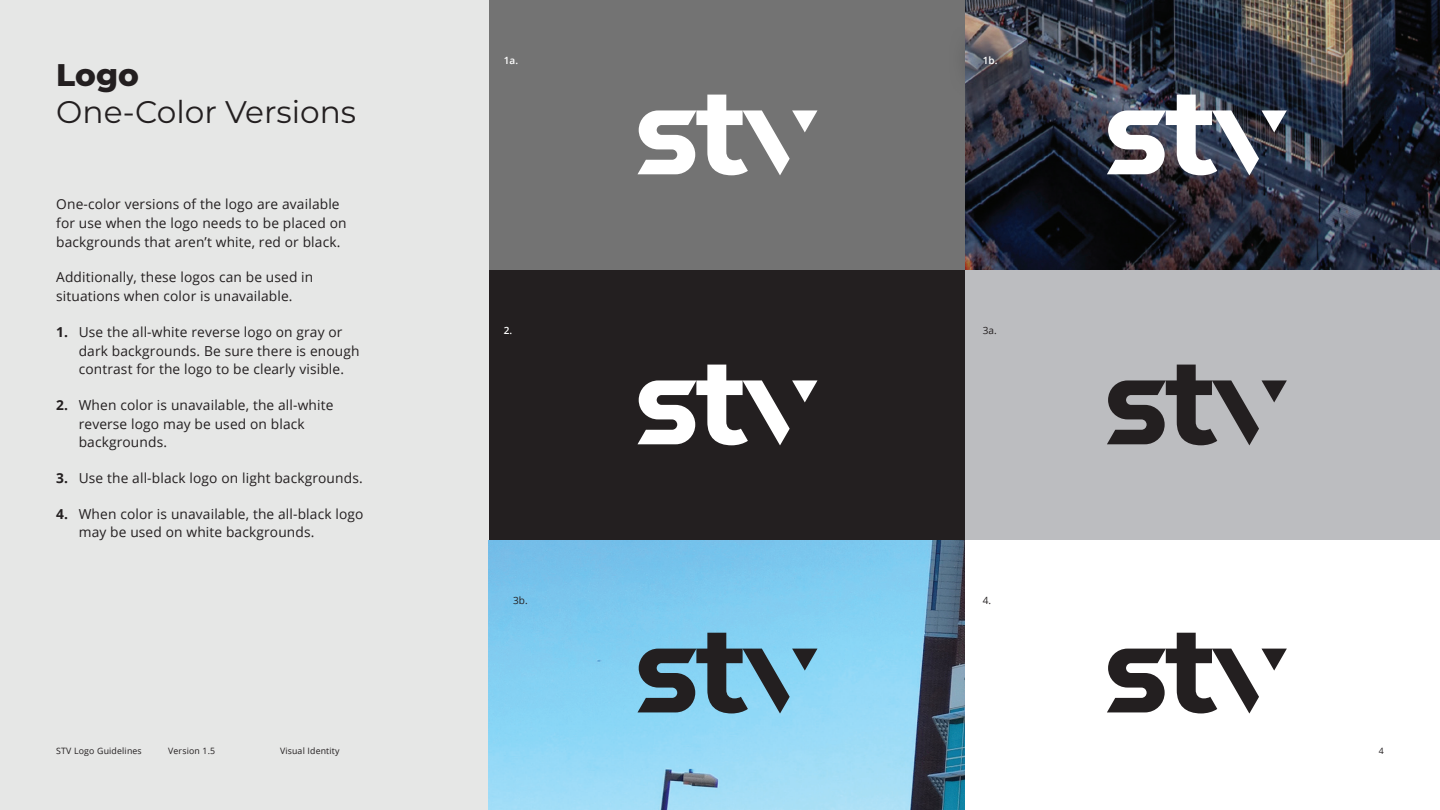
<style>
.page{position:relative;width:1440px;height:810px;background:#fff}
.page>*{position:absolute;margin:0;border:0;box-sizing:border-box;transform-origin:0 0}
.t1{font:31.25px "Montserrat";color:#231f20}
.t2{font:800 31.25px "Montserrat";color:#231f20}
.t3{font:13.75px/18.8px "Open Sans";letter-spacing:.01em;color:#231f20}
.t4{font:600 10px "Open Sans";color:#fff}
.t5{font:10px "Open Sans";color:#231f20}
.t6{font:8.75px "Open Sans";letter-spacing:.02em;color:#231f20}
.s1{font-weight:700}
</style>
<div class="page">
<div style="left:0;top:0;width:489px;height:810px;background:#e6e7e6"></div>
<div style="left:964px;top:270px;width:476px;height:270px;background:#bcbdc0"></div>
<div style="left:489px;top:270px;width:475px;height:270px;background:#231f20"></div>
<img style="left:964px;top:0;width:476px;height:270px">
<img style="left:489px;top:540px;width:475px;height:270px">
<div style="left:489px;top:0;width:475px;height:270px;background:#737373"></div>
<svg style="left:637px;top:95px;width:181px;height:80px"></svg>
<svg style="left:1107px;top:95px;width:180px;height:80px"></svg>
<svg style="left:1107px;top:365px;width:180px;height:80px"></svg>
<svg style="left:1107px;top:633px;width:180px;height:81px"></svg>
<svg style="left:637px;top:365px;width:181px;height:80px"></svg>
<svg style="left:637px;top:633px;width:181px;height:81px;background:#5f8b9e"></svg>
<svg style="left:964px;top:21px;width:68px;height:79px;background:#535158"></svg>
<h1 class="t2" style="left:56px;top:52px;width:84px">Logo</h1>
<h1 class="t1" style="left:56px;top:91px;width:301px">One-Color Versions</h1>
<p class="t3" style="left:56px;top:195px;width:292px">One-color versions of the logo are available for use when the logo needs to be placed on backgrounds that aren’t white, red or black.</p>
<p class="t3" style="left:56px;top:268px;width:259px">Additionally, these logos can be used in situations when color is unavailable.</p>
<p class="t3" style="left:79px;top:322px;width:282px;text-indent:-22px"><span class="s1">1.</span> Use the all-white reverse logo on gray or dark backgrounds. Be sure there is enough contrast for the logo to be clearly visible.</p>
<p class="t3" style="left:79px;top:395px;width:256px;text-indent:-22px"><span class="s1">2.</span> When color is unavailable, the all-white reverse logo may be used on black backgrounds.</p>
<p class="t3" style="left:56px;top:468px;width:308px"><span class="s1">3.</span> Use the all-black logo on light backgrounds.</p>
<p class="t3" style="left:79px;top:504px;width:286px;text-indent:-22px"><span class="s1">4.</span> When color is unavailable, the all-black logo may be used on white backgrounds.</p>
<p class="t4" style="left:504px;top:53px;width:16px">1a.</p>
<p class="t4" style="left:983px;top:53px;width:16px">1b.</p>
<p class="t4" style="left:504px;top:323px;width:10px">2.</p>
<p class="t5" style="left:983px;top:323px;width:16px">3a.</p>
<p class="t5" style="left:513px;top:593px;width:16px">3b.</p>
<p class="t5" style="left:983px;top:593px;width:10px">4.</p>
<p class="t6" style="left:56px;top:745px;width:87px">STV Logo Guidelines</p>
<p class="t6" style="left:168px;top:745px;width:49px">Version 1.5</p>
<p class="t6" style="left:1379px;top:745px;width:7px">4</p>
<p class="t6" style="left:280px;top:745px;width:61px">Visual Identity</p>
</div>
